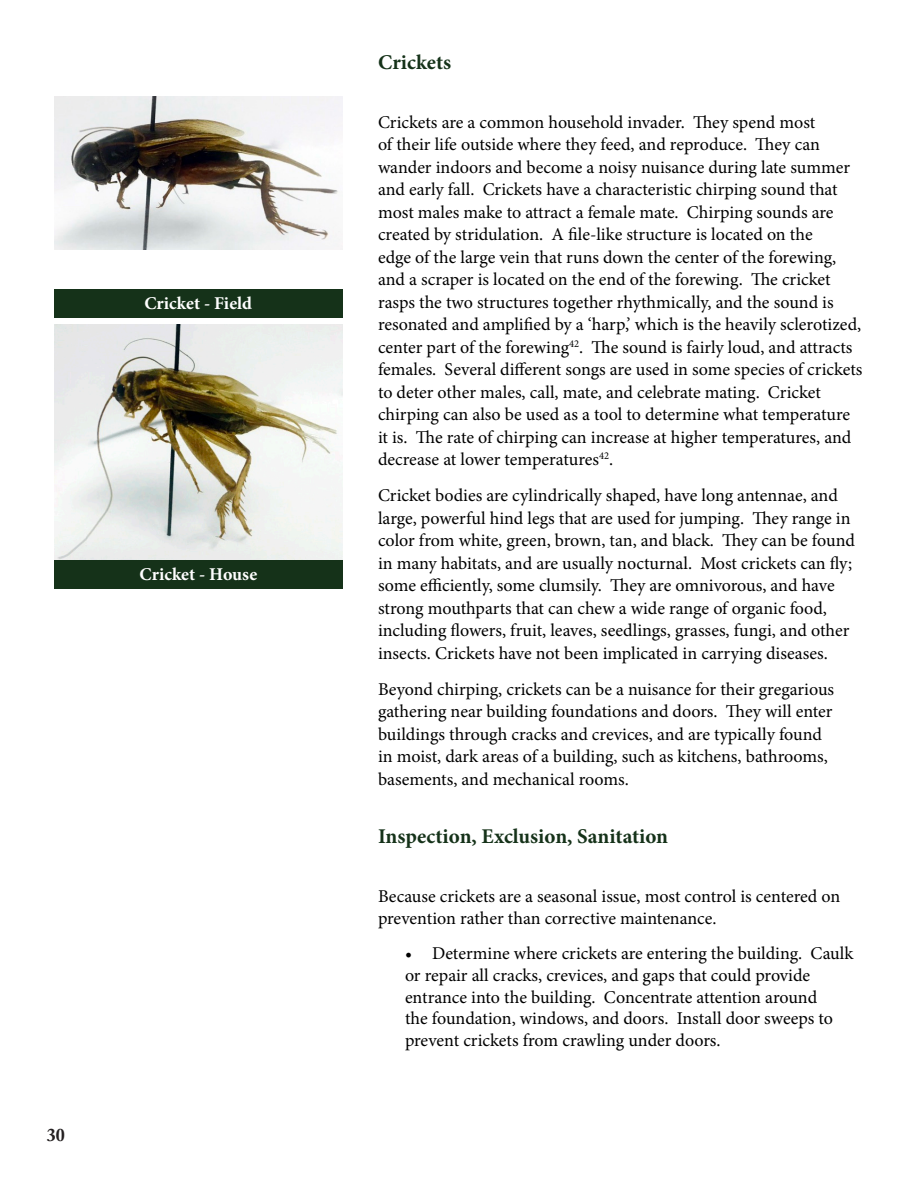
<style>
.page{position:relative;width:918px;height:1188px;background:#fff}
.page>*{position:absolute;margin:0;border:0;box-sizing:border-box;transform-origin:0 0}
.Section{font:700 21px "Minion Pro";color:#153219}
.Subtitle{font:700 21px "Minion Pro";color:#153219}
.Body_Paragraph{font:18px/22.5px "Minion Pro";color:#000}
.List_paragraph{font:18px/21.6px "Minion Pro";color:#000}
.t1{font:700 18px "Minion Pro";color:#fff}
.t2{font:700 18px "Adobe Caslon Pro";color:#231f20}
</style>
<div class="page">
<img style="left:54px;top:325px;width:289px;height:235px">
<div style="left:54px;top:560px;width:289px;height:29px;background:#153219"></div>
<img style="left:54px;top:96px;width:288px;height:153px">
<div style="left:54px;top:289px;width:288px;height:29px;background:#153219"></div>
<p class="t1" style="left:144px;top:291px;width:109px">Cricket - Field</p>
<p class="t1" style="left:139px;top:561px;width:119px">Cricket - House</p>
<p class="t2" style="left:47px;top:1124px;width:19px">30</p>
<p class="Subtitle" style="left:378px;top:48px;width:75px">Crickets</p>
<p class="Body_Paragraph" style="left:378px;top:111px;width:486px">Crickets are a common household invader. They spend most<br>of their life outside where they feed, and reproduce. They can wander indoors and become a noisy nuisance during late summer and early fall. Crickets have a characteristic chirping sound that most males make to attract a female mate. Chirping sounds are created by stridulation. A file-like structure is located on the<br>edge of the large vein that runs down the center of the forewing, and a scraper is located on the end of the forewing. The cricket rasps the two structures together rhythmically, and the sound is resonated and amplified by a ‘harp,’ which is the heavily sclerotized, center part of the forewing<sup>42</sup>. The sound is fairly loud, and attracts females. Several different songs are used in some species of crickets to deter other males, call, mate, and celebrate mating. Cricket chirping can also be used as a tool to determine what temperature it is. The rate of chirping can increase at higher temperatures, and decrease at lower temperatures<sup>42</sup>.</p>
<p class="Body_Paragraph" style="left:378px;top:484px;width:478px">Cricket bodies are cylindrically shaped, have long antennae, and large, powerful hind legs that are used for jumping. They range in color from white, green, brown, tan, and black. They can be found in many habitats, and are usually nocturnal. Most crickets can fly; some efficiently, some clumsily. They are omnivorous, and have strong mouthparts that can chew a wide range of organic food, including flowers, fruit, leaves, seedlings, grasses, fungi, and other insects. Crickets have not been implicated in carrying diseases.</p>
<p class="Body_Paragraph" style="left:378px;top:678px;width:458px">Beyond chirping, crickets can be a nuisance for their gregarious gathering near building foundations and doors. They will enter buildings through cracks and crevices, and are typically found in moist, dark areas of a building, such as kitchens, bathrooms, basements, and mechanical rooms.</p>
<p class="Section" style="left:378px;top:822px;width:292px">Inspection, Exclusion, Sanitation</p>
<p class="Body_Paragraph" style="left:378px;top:885px;width:464px">Because crickets are a seasonal issue, most control is centered on prevention rather than corrective maintenance.</p>
<p class="List_paragraph" style="left:405px;top:943px;width:450px">• Determine where crickets are entering the building. Caulk or repair all cracks, crevices, and gaps that could provide entrance into the building. Concentrate attention around<br>the foundation, windows, and doors. Install door sweeps to prevent crickets from crawling under doors.</p>
</div>
